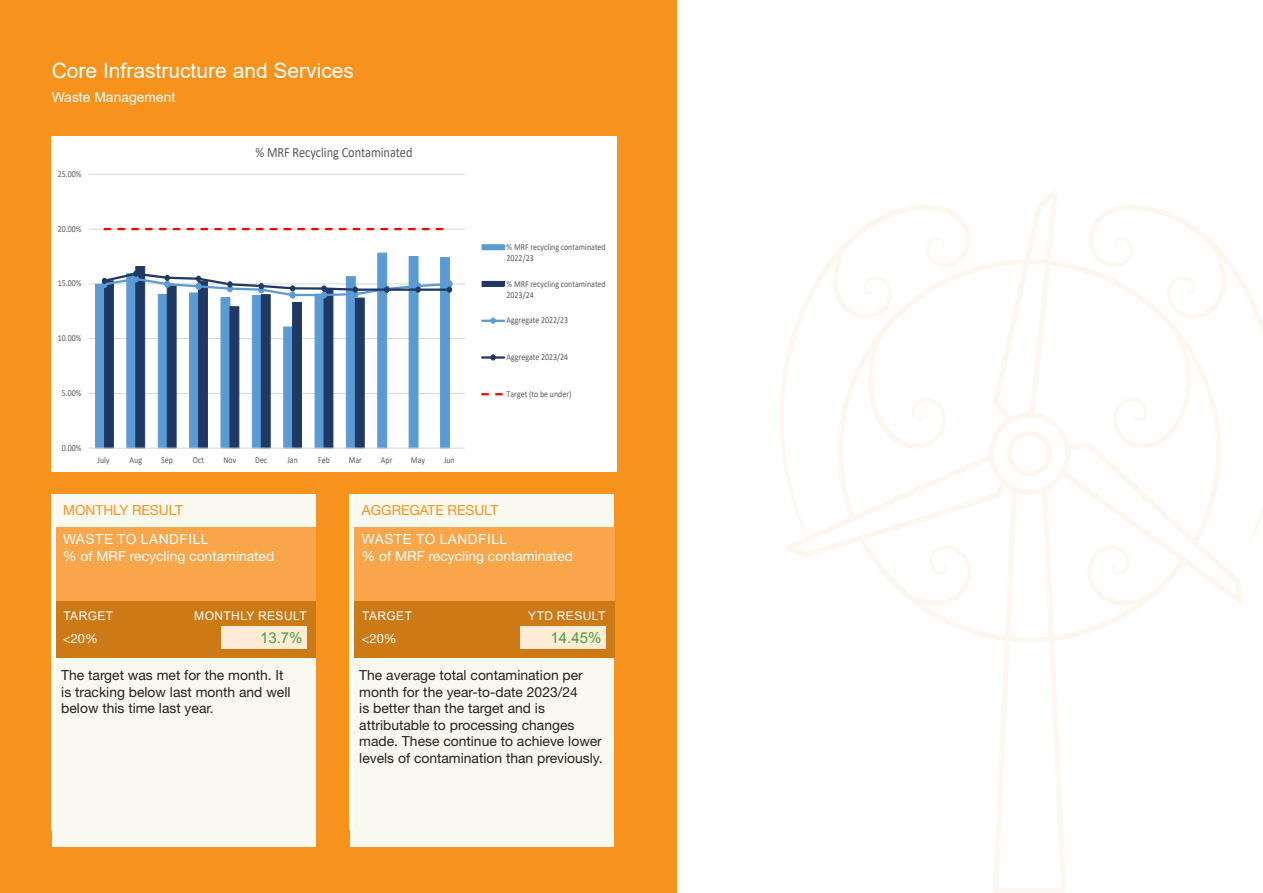
<style>
.page{position:relative;width:1263px;height:893px;background:#fff}
.page>*{position:absolute;margin:0;border:0;box-sizing:border-box;transform-origin:0 0}
.Heading_White{font:21px "Arial";color:#fff}
.Box_Editable_10_Right{font:15px "Arial";color:#40a13e}
.t1{font:14.25px "Calibri";letter-spacing:-.005em;color:#595959;scale:.87 1}
.Body_Black{font:13.8px/16.5px "Helvetica Neue LT Std";color:#231f20}
.Box_Subheading{font:13.8px "Helvetica Neue LT Std";color:#fff}
.Box_Heading{font:13.8px "Arial";letter-spacing:.035em;color:#fff}
.Box_Heading-2{font:13.8px "Helvetica Neue LT Std";color:#f7931d}
.Subheading_White{font:13.8px "Arial";color:#fff}
.t2{font:12.75px "Helvetica Neue LT Std";color:#fff}
.Box_Result{font:12px "Arial";letter-spacing:.035em;color:#fff}
.Box_Target{font:12px "Arial";letter-spacing:.035em;color:#fff}
.t3{font:9.15px/11.1px "Calibri";color:#595959;scale:.87 1}
</style>
<div class="page">
<div style="left:0;top:0;width:676px;height:893px;background:#f7931d"></div>
<div style="left:51px;top:136px;width:566px;height:336px;background:#fff"></div>
<hr style="left:89px;top:393px;width:376px;height:1px;background:#d9d9d9">
<hr style="left:89px;top:338px;width:376px;height:1px;background:#d9d9d9">
<hr style="left:89px;top:284px;width:376px;height:1px;background:#d9d9d9">
<hr style="left:89px;top:229px;width:376px;height:1px;background:#d9d9d9">
<hr style="left:89px;top:174px;width:376px;height:1px;background:#d9d9d9">
<svg style="left:95px;top:252px;width:355px;height:196px"></svg>
<svg style="left:104px;top:266px;width:261px;height:182px"></svg>
<hr style="left:89px;top:448px;width:376px;height:1px;background:#d9d9d9">
<svg style="left:102px;top:271px;width:350px;height:27px"></svg>
<svg style="left:104px;top:228px;width:345px;height:2px"></svg>
<div style="left:482px;top:245px;width:22px;height:5px;background:#5b9bd5"></div>
<div style="left:482px;top:244px;width:22px;height:6px;border:1px solid #5b9bd5"></div>
<div style="left:482px;top:281px;width:22px;height:5px;background:#203864"></div>
<div style="left:482px;top:281px;width:22px;height:6px;border:1px solid #203864"></div>
<hr style="left:482px;top:320px;width:22px;height:2px;background:#5b9bd5">
<svg style="left:490px;top:318px;width:6px;height:6px"></svg>
<hr style="left:482px;top:356px;width:22px;height:3px;background:#203864">
<svg style="left:490px;top:355px;width:6px;height:5px"></svg>
<svg style="left:482px;top:393px;width:21px;height:2px"></svg>
<svg style="left:780px;top:191px;width:463px;height:702px"></svg>
<svg style="left:1005px;top:429px;width:47px;height:47px"></svg>
<svg style="left:1088px;top:204px;width:175px;height:340px"></svg>
<div style="left:52px;top:494px;width:264px;height:352px;background:#f9f9f0"></div>
<div style="left:350px;top:494px;width:264px;height:352px;background:#f9f9f0"></div>
<div style="left:51px;top:527px;width:265px;height:75px;background:#f9a64a"></div>
<div style="left:51px;top:602px;width:265px;height:56px;background:#cb7a16"></div>
<hr style="left:51px;top:494px;width:4px;height:335px;background:#fff">
<div style="left:222px;top:626px;width:85px;height:23px;background:#feecd7"></div>
<div style="left:350px;top:527px;width:264px;height:75px;background:#f9a64a"></div>
<div style="left:350px;top:602px;width:264px;height:56px;background:#cb7a16"></div>
<hr style="left:350px;top:494px;width:4px;height:335px;background:#fff">
<div style="left:520px;top:626px;width:86px;height:23px;background:#feecd7"></div>
<p class="Heading_White" style="left:52px;top:56px;width:304px">Core Infrastructure and Services</p>
<p class="Subheading_White" style="left:52px;top:88px;width:125px">Waste Management</p>
<p class="t3" style="left:58px;top:168px;width:29px">25.00%</p>
<p class="t1" style="left:255px;top:143px;width:182px">% MRF Recycling Contaminated</p>
<p class="t3" style="left:58px;top:223px;width:29px">20.00%</p>
<p class="t3" style="left:58px;top:278px;width:29px">15.00%</p>
<p class="t3" style="left:58px;top:332px;width:29px">10.00%</p>
<p class="t3" style="left:62px;top:387px;width:24px">5.00%</p>
<p class="t3" style="left:507px;top:241px;width:115px">% MRF recycling contaminated<br>2022/23</p>
<p class="t3" style="left:507px;top:278px;width:115px">% MRF recycling contaminated<br>2023/24</p>
<p class="t3" style="left:507px;top:314px;width:72px">Aggregate 2022/23</p>
<p class="t3" style="left:507px;top:351px;width:72px">Aggregate 2023/24</p>
<p class="t3" style="left:507px;top:388px;width:76px">Target (to be under)</p>
<p class="t3" style="left:62px;top:442px;width:24px">0.00%</p>
<p class="t3" style="left:98px;top:454px;width:15px">July</p>
<p class="t3" style="left:130px;top:454px;width:16px">Aug</p>
<p class="t3" style="left:161px;top:454px;width:15px">Sep</p>
<p class="t3" style="left:193px;top:454px;width:14px">Oct</p>
<p class="t3" style="left:223px;top:454px;width:16px">Nov</p>
<p class="t3" style="left:255px;top:454px;width:15px">Dec</p>
<p class="t3" style="left:287px;top:454px;width:14px">Jan</p>
<p class="t3" style="left:318px;top:454px;width:15px">Feb</p>
<p class="t3" style="left:349px;top:454px;width:17px">Mar</p>
<p class="t3" style="left:381px;top:454px;width:15px">Apr</p>
<p class="t3" style="left:411px;top:454px;width:18px">May</p>
<p class="t3" style="left:444px;top:454px;width:14px">Jun</p>
<p class="Box_Heading-2" style="left:63px;top:501px;width:121px">MONTHLY RESULT</p>
<p class="Box_Heading-2" style="left:362px;top:501px;width:138px">AGGREGATE RESULT</p>
<p class="Box_Heading" style="left:63px;top:530px;width:147px">WASTE TO LANDFILL</p>
<p class="Box_Subheading" style="left:63px;top:547px;width:213px">% of MRF recycling contaminated</p>
<p class="Box_Heading" style="left:362px;top:530px;width:147px">WASTE TO LANDFILL</p>
<p class="Box_Subheading" style="left:361px;top:547px;width:213px">% of MRF recycling contaminated</p>
<p class="Box_Target" style="left:63px;top:607px;width:51px">TARGET</p>
<p class="t2" style="left:63px;top:631px;width:36px">&lt;20%</p>
<p class="Box_Target" style="left:362px;top:607px;width:51px">TARGET</p>
<p class="t2" style="left:362px;top:631px;width:36px">&lt;20%</p>
<p class="Box_Result" style="left:194px;top:608px;width:114px">MONTHLY RESULT</p>
<p class="Box_Result" style="left:528px;top:608px;width:79px">YTD RESULT</p>
<p class="Box_Editable_10_Right" style="left:260px;top:627px;width:44px">13.7%</p>
<p class="Box_Editable_10_Right" style="left:550px;top:627px;width:52px">14.45%</p>
<p class="Body_Black" style="left:61px;top:667px;width:231px">The target was met for the month. It is tracking below last month and well below this time last year.</p>
<p class="Body_Black" style="left:359px;top:667px;width:245px">The average total contamination per month for the year-to-date 2023/24<br>is better than the target and is attributable to processing changes made. These continue to achieve lower levels of contamination than previously.</p>
</div>
